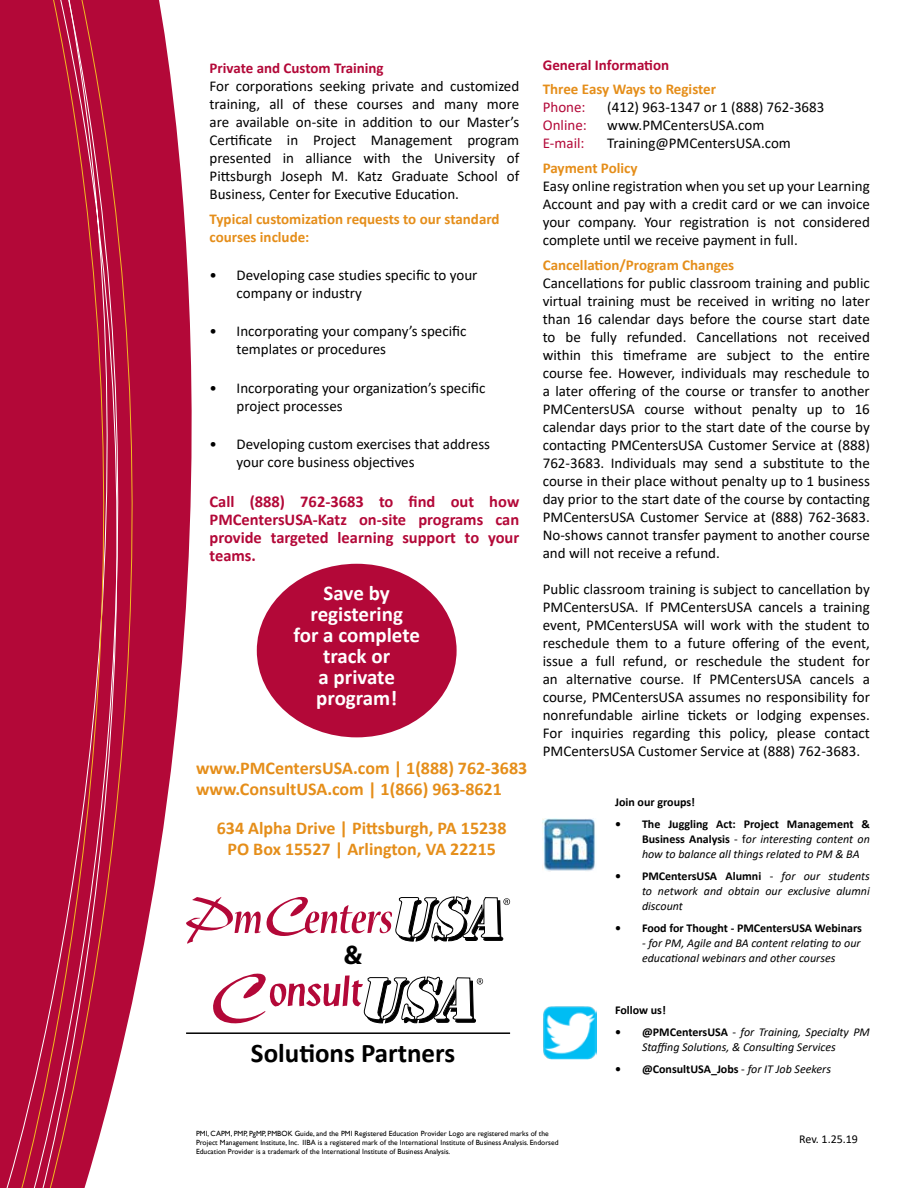
<style>
.page{position:relative;width:918px;height:1188px;background:#fff}
.page>*{position:absolute;margin:0;border:0;box-sizing:border-box;transform-origin:0 0}
.t1{font:700 27px "Calibri";color:#000}
.t2{font:700 27px "Myriad Pro";color:#000}
.t3{font:700 21px/21px "Calibri";color:#fff;text-align:center}
.t4{font:700 18px/21px "Calibri";color:#e58e1a}
.t5{font:700 16.5px/18px "Calibri";color:#b30838;text-align:justify}
.t6{font:15px/18px "Calibri";color:#000;text-align:justify}
.t7{font:700 15px/18px "Calibri";color:#e58e1a}
.t8{font:700 15px "Calibri";color:#b30838}
.t9{font:15px "Calibri";color:#b30838}
.t10{font:italic 12px/15px "Calibri";color:#000;text-align:justify}
.t11{font:700 12px "Calibri";color:#000}
.t12{font:12px "Calibri";letter-spacing:-.005em;color:#000}
.t13{font:7.5px/9px "Gill Sans";color:#000}
.s1{font-weight:700;font-style:normal}
.s2{font-style:normal}
.s3{font-weight:400}
.s4{font-weight:400;font-style:italic}
</style>
<div class="page">
<svg style="left:186px;top:243px;width:6px;height:362px;fill:#b30838"></svg>
<div style="left:0;top:0;width:12px;height:1188px;background:#b30838"></div>
<svg style="left:12px;top:0;width:174px;height:1188px;background:#be2b53"></svg>
<div style="left:257px;top:564px;width:200px;height:173px;background:#b30838;border-radius:50%"></div>
<img style="left:543px;top:818px;width:53px;height:53px">
<svg style="left:186px;top:896px;width:324px;height:48px"></svg>
<hr style="left:186px;top:1032px;width:324px;height:2px;background:#000">
<svg style="left:213px;top:974px;width:270px;height:49px"></svg>
<img style="left:543px;top:1006px;width:54px;height:53px">
<p class="t8" style="left:210px;top:58px;width:176px">Private and Custom Training</p>
<p class="t6" style="left:210px;top:77px;width:311px">For corporations seeking private and customized training, all of these courses and many more are available on-site in addition to our Master’s Certificate in Project Management program presented in alliance with the University of Pittsburgh Joseph M. Katz Graduate School of Business, Center for Executive Education.</p>
<p class="t7" style="left:210px;top:210px;width:292px">Typical customization requests to our standard courses include:</p>
<p class="t6" style="left:237px;top:266px;width:242px;text-indent:-27px">• Developing case studies specific to your company or industry</p>
<p class="t6" style="left:237px;top:322px;width:231px;text-indent:-27px">• Incorporating your company’s specific templates or procedures</p>
<p class="t6" style="left:237px;top:378px;width:250px;text-indent:-27px">• Incorporating your organization’s specific project processes</p>
<p class="t6" style="left:237px;top:435px;width:255px;text-indent:-27px">• Developing custom exercises that address your core business objectives</p>
<p class="t5" style="left:210px;top:493px;width:311px">Call (888) 762-3683 to find out how PMCentersUSA-Katz on-site programs can provide targeted learning support to your teams.</p>
<h2 class="t3" style="left:293px;top:583px;width:128px">Save by registering<br>for a complete track or<br>a private program!</h2>
<p class="t4" style="left:196px;top:757px;width:333px">www.PMCentersUSA.com | 1(888) 762-3683 www.ConsultUSA.com | 1(866) 963-8621</p>
<p class="t4" style="left:217px;top:817px;width:291px;text-align:center">634 Alpha Drive | Pittsburgh, PA 15238<br>PO Box 15527 | Arlington, VA 22215</p>
<h1 class="t2" style="left:344px;top:937px;width:20px">&amp;</h1>
<p class="t8" style="left:543px;top:54px;width:128px">General Information</p>
<p class="t7" style="left:543px;top:80px;width:175px">Three Easy Ways to Register</p>
<p class="t9" style="left:543px;top:97px;width:44px">Phone:</p>
<p class="t6" style="left:607px;top:98px;width:219px">(412) 963-1347 or 1 (888) 762-3683</p>
<p class="t9" style="left:543px;top:115px;width:46px">Online:</p>
<p class="t6" style="left:607px;top:116px;width:159px">www.PMCentersUSA.com</p>
<p class="t9" style="left:543px;top:133px;width:43px">E-mail:</p>
<p class="t6" style="left:607px;top:134px;width:185px">Training@PMCentersUSA.com</p>
<p class="t7" style="left:543px;top:159px;width:96px">Payment Policy</p>
<p class="t6" style="left:543px;top:177px;width:329px">Easy online registration when you set up your Learning Account and pay with a credit card or we can invoice your company. Your registration is not considered complete until we receive payment in full.</p>
<p class="t7" style="left:543px;top:256px;width:193px">Cancellation/Program Changes</p>
<p class="t6" style="left:543px;top:274px;width:329px">Cancellations for public classroom training and public virtual training must be received in writing no later than 16 calendar days before the course start date to be fully refunded. Cancellations not received within this timeframe are subject to the entire course fee. However, individuals may reschedule to a later offering of the course or transfer to another PMCentersUSA course without penalty up to 16 calendar days prior to the start date of the course by contacting PMCentersUSA Customer Service at (888)<br>762-3683. Individuals may send a substitute to the course in their place without penalty up to 1 business day prior to the start date of the course by contacting PMCentersUSA Customer Service at (888) 762-3683.<br>No-shows cannot transfer payment to another course and will not receive a refund.</p>
<p class="t6" style="left:543px;top:580px;width:329px">Public classroom training is subject to cancellation by PMCentersUSA. If PMCentersUSA cancels a training event, PMCentersUSA will work with the student to reschedule them to a future offering of the event, issue a full refund, or reschedule the student for an alternative course. If PMCentersUSA cancels a course, PMCentersUSA assumes no responsibility for nonrefundable airline tickets or lodging expenses.<br>For inquiries regarding this policy, please contact PMCentersUSA Customer Service at (888) 762-3683.</p>
<p class="t11" style="left:615px;top:794px;width:82px">Join our groups!</p>
<p class="t10" style="left:642px;top:816px;width:229px;text-indent:-27px"><span class="s1">• The Juggling Act: Project Management &amp; Business Analysis</span> <span class="s2">- f</span>or interesting content on how to balance all things related to PM &amp; BA</p>
<p class="t10" style="left:642px;top:868px;width:229px;text-indent:-27px"><span class="s1">• PMCentersUSA Alumni</span> <span class="s2">-</span> for our students to network and obtain our exclusive alumni discount</p>
<p class="t11" style="left:615px;top:919px;width:249px">• Food for Thought - PMCentersUSA Webinars</p>
<p class="t10" style="left:642px;top:935px;width:220px">- for PM, Agile and BA content relating to our educational webinars and other courses</p>
<h1 class="t1" style="left:251px;top:1034px;width:206px">Solutions Partners</h1>
<p class="t11" style="left:615px;top:1002px;width:52px">Follow us!</p>
<p class="t10" style="left:615px;top:1024px;width:256px;text-align:center"><span class="s1">• @PMCentersUSA</span> <span class="s2">-</span> for Training, Specialty PM<br>Staffing Solutions, &amp; Consulting Services</p>
<p class="t11" style="left:615px;top:1061px;width:218px">• @ConsultUSA_Jobs <span class="s3">-</span> <span class="s4">for IT Job Seekers</span></p>
<p class="t13" style="left:196px;top:1129px;width:364px">PMI, CAPM, PMP, PgMP, PMBOK Guide, and the PMI Registered Education Provider Logo are registered marks of the<br>Project Management Institute, Inc. IIBA is a registered mark of the International Institute of Business Analysis. Endorsed<br>Education Provider is a trademark of the International Institute of Business Analysis.</p>
<p class="t12" style="left:799px;top:1131px;width:60px">Rev. 1.25.19</p>
</div>
